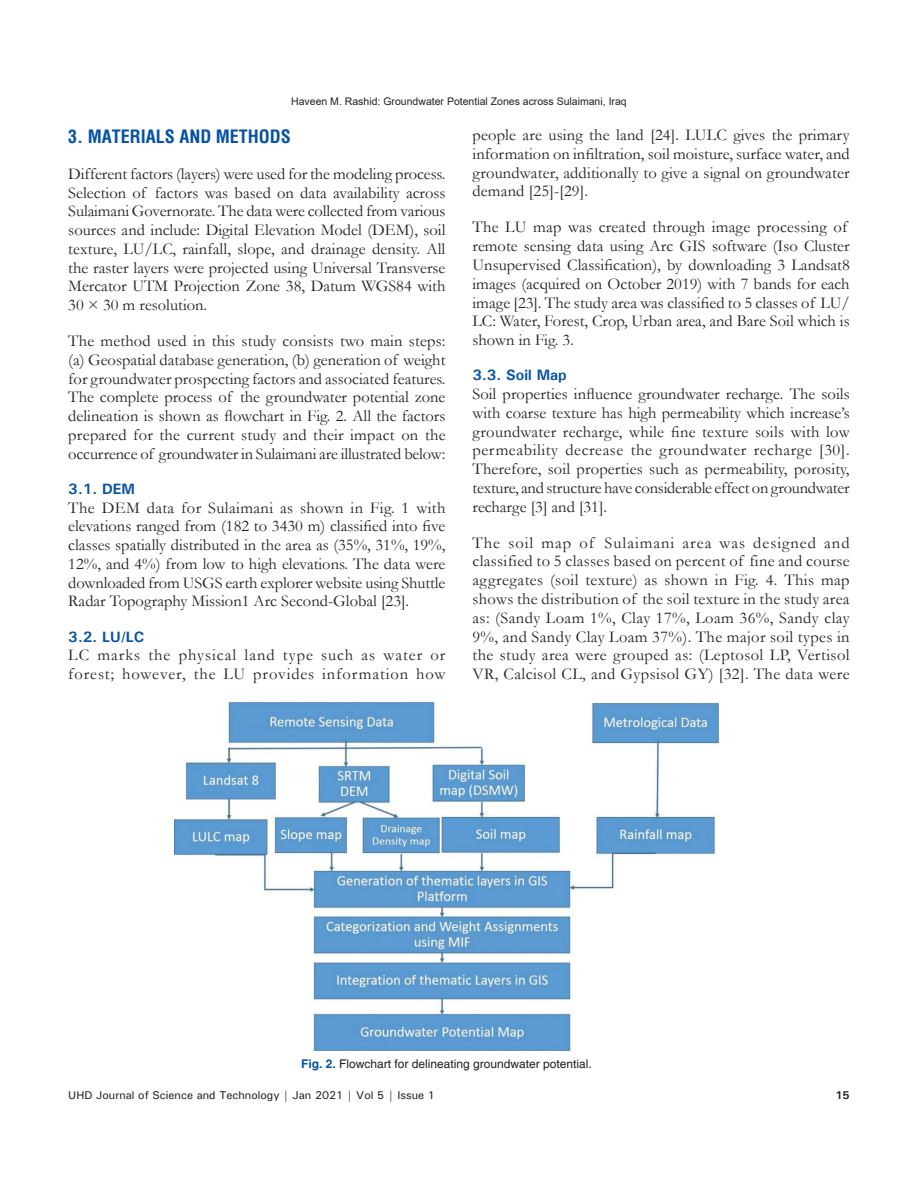
<style>
.page{position:relative;width:918px;height:1188px;background:#fff}
.page>*{position:absolute;margin:0;border:0;box-sizing:border-box;transform-origin:0 0}
.t1{font:700 condensed 18px "Helvetica";color:#0551a4}
.TX{font:16.5px/18.8px "Garamond";color:#231f20;text-align:justify}
.TX-2{font:16.5px/18.8px "Garamond";letter-spacing:.055em;color:#231f20}
.t2{font:700 15px "Univers";color:#0551a4}
.FGC{font:12px "Helvetica";color:#231f20}
.t3{font:500 11.25px "Univers";color:#231f20}
.t4{font:700 11.25px "Univers";color:#231f20}
.t5{font:10.5px "Arial";color:#231f20}
.s1{font-weight:700;color:#0551a4}
</style>
<div class="page">
<img style="left:174px;top:702px;width:545px;height:349px">
<p class="t5" style="left:291px;top:94px;width:337px">Haveen M. Rashid: Groundwater Potential Zones across Sulaimani, Iraq</p>
<h1 class="t1" style="left:68px;top:124px;width:224px">3. MATERIALS AND METHODS</h1>
<p class="TX" style="left:68px;top:164px;width:379px">Different factors (layers) were used for the modeling process.<br>Selection of factors was based on data availability across Sulaimani Governorate. The data were collected from various sources and include: Digital Elevation Model (DEM), soil texture, LU/LC, rainfall, slope, and drainage density. All the raster layers were projected using Universal Transverse Mercator UTM Projection Zone 38, Datum WGS84 with 30 × 30 m resolution.</p>
<p class="TX" style="left:68px;top:331px;width:379px">The method used in this study consists two main steps: (a) Geospatial database generation, (b) generation of weight for groundwater prospecting factors and associated features.<br>The complete process of the groundwater potential zone delineation is shown as flowchart in Fig. 2. All the factors prepared for the current study and their impact on the occurrence of groundwater in Sulaimani are illustrated below:</p>
<h2 class="t2" style="left:68px;top:479px;width:68px">3.1. DEM</h2>
<p class="TX" style="left:68px;top:498px;width:379px">The DEM data for Sulaimani as shown in Fig. 1 with elevations ranged from (182 to 3430 m) classified into five classes spatially distributed in the area as (35%, 31%, 19%, 12%, and 4%) from low to high elevations. The data were downloaded from USGS earth explorer website using Shuttle Radar Topography Mission1 Arc Second-Global [23].</p>
<h2 class="t2" style="left:68px;top:627px;width:78px">3.2. LU/LC</h2>
<p class="TX-2" style="left:68px;top:645px;width:379px">LC marks the physical land type such as water or forest; however, the LU provides information how</p>
<p class="TX" style="left:473px;top:125px;width:379px">people are using the land [24]. LULC gives the primary information on infiltration, soil moisture, surface water, and groundwater, additionally to give a signal on groundwater demand [25]-[29].</p>
<p class="TX" style="left:473px;top:217px;width:379px;text-align:left">The LU map was created through image processing of remote sensing data using Arc GIS software (Iso Cluster Unsupervised Classification), by downloading 3 Landsat8 images (acquired on October 2019) with 7 bands for each image [23]. The study area was classified to 5 classes of LU/ LC: Water, Forest, Crop, Urban area, and Bare Soil which is shown in Fig. 3.</p>
<h2 class="t2" style="left:473px;top:366px;width:96px">3.3. Soil Map</h2>
<p class="TX" style="left:473px;top:384px;width:379px">Soil properties influence groundwater recharge. The soils with coarse texture has high permeability which increase’s groundwater recharge, while fine texture soils with low permeability decrease the groundwater recharge [30].<br>Therefore, soil properties such as permeability, porosity, texture, and structure have considerable effect on groundwater recharge [3] and [31].</p>
<p class="TX" style="left:473px;top:533px;width:379px">The soil map of Sulaimani area was designed and classified to 5 classes based on percent of fine and course aggregates (soil texture) as shown in Fig. 4. This map shows the distribution of the soil texture in the study area as: (Sandy Loam 1%, Clay 17%, Loam 36%, Sandy clay 9%, and Sandy Clay Loam 37%). The major soil types in the study area were grouped as: (Leptosol LP, Vertisol VR, Calcisol CL, and Gypsisol GY) [32]. The data were</p>
<p class="FGC" style="left:301px;top:1057px;width:292px"><span class="s1">Fig. 2.</span> Flowchart for delineating groundwater potential.</p>
<p class="t3" style="left:68px;top:1088px;width:368px">UHD Journal of Science and Technology | Jan 2021 | Vol 5 | Issue 1</p>
<p class="t4" style="left:836px;top:1088px;width:16px">15</p>
</div>
